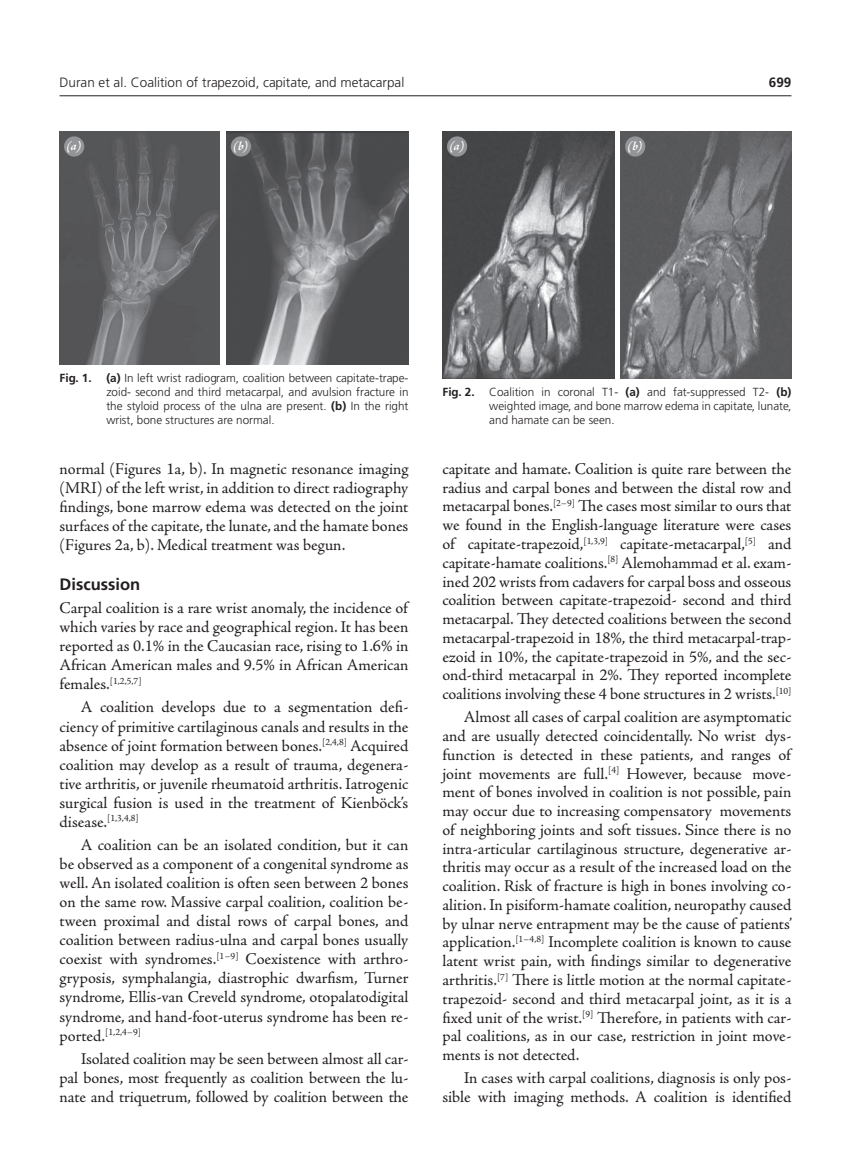
<style>
.page{position:relative;width:851px;height:1170px;background:#fff}
.page>*{position:absolute;margin:0;border:0;box-sizing:border-box;transform-origin:0 0}
.t1{font:16.5px/18.8px "Adobe Jenson Pro";letter-spacing:-.005em;color:#231f20;text-align:justify}
.t2{font:16.5px "Frutiger Bold Tr";color:#231f20}
.t3{font:13.5px "Frutiger Light Nr Tr";color:#231f20}
.t4{font:13.5px "Frutiger Bold Tr";color:#231f20}
.t5{font:italic 700 12.75px "Adobe Jenson Pro";color:#fff}
.t6{font:11.7px/14.1px "Frutiger Light Nr Tr";color:#231f20;text-align:justify}
.t7{font:11.7px "Frutiger Bold Tr";color:#231f20}
.t8{font:9.6px "Adobe Jenson Pro";color:#231f20}
.s1{font-family:"Frutiger Bold Tr"}
.s2{font-size:16.5px}
</style>
<div class="page">
<hr style="left:60px;top:95px;width:731px;height:1px;background:#231f20">
<img style="left:60px;top:132px;width:160px;height:232px">
<img style="left:226px;top:132px;width:182px;height:232px">
<div style="left:64px;top:136px;width:20px;height:21px;background:#939598;border-radius:50%"></div>
<div style="left:231px;top:136px;width:20px;height:21px;background:#939598;border-radius:50%"></div>
<img style="left:442px;top:132px;width:172px;height:247px">
<img style="left:620px;top:132px;width:171px;height:247px">
<div style="left:447px;top:136px;width:20px;height:21px;background:#939598;border-radius:50%"></div>
<div style="left:625px;top:136px;width:20px;height:21px;background:#939598;border-radius:50%"></div>
<p class="t3" style="left:60px;top:75px;width:346px">Duran et al. Coalition of trapezoid, capitate, and metacarpal</p>
<p class="t4" style="left:768px;top:74px;width:24px">699</p>
<p class="t5" style="left:66px;top:138px;width:18px">(a)</p>
<p class="t5" style="left:233px;top:138px;width:18px">(b)</p>
<p class="t5" style="left:449px;top:138px;width:18px">(a)</p>
<p class="t5" style="left:627px;top:138px;width:18px">(b)</p>
<p class="t7" style="left:60px;top:371px;width:34px">Fig. 1.</p>
<p class="t6" style="left:106px;top:371px;width:303px"><span class="s1">(a)</span> In left wrist radiogram, coalition between capitate-trape&shy;zoid- second and third metacarpal, and avulsion fracture in the styloid process of the ulna are present. <span class="s1">(b)</span> In the right wrist, bone structures are normal.</p>
<p class="t1" style="left:60px;top:459px;width:350px">normal (Figures 1a, b). In magnetic resonance imaging (MRI) of the left wrist, in addition to direct radiography findings, bone marrow edema was detected on the joint surfaces of the capitate, the lunate, and the hamate bones (Figures 2a, b). Medical treatment was begun.</p>
<p class="t2" style="left:60px;top:574px;width:82px">Discussion</p>
<p class="t1" style="left:60px;top:598px;width:350px">Carpal coalition is a rare wrist anomaly, the incidence of which varies by race and geographical region. It has been reported as 0.1% in the Caucasian race, rising to 1.6% in African American males and 9.5% in African American</p>
<p class="t8" style="left:60px;top:675px;width:83px"><span class="s2">females.</span>[1,2,5,7]</p>
<p class="t1" style="left:60px;top:698px;width:350px;text-indent:21px">A coalition develops due to a segmentation defi&shy;ciency of primitive cartilaginous canals and results in the absence of joint formation between bones.<sup>[2,4,8]</sup> Acquired coalition may develop as a result of trauma, degenera&shy;tive arthritis, or juvenile rheumatoid arthritis. Iatrogenic surgical fusion is used in the treatment of Kienböck’s</p>
<p class="t8" style="left:60px;top:812px;width:81px"><span class="s2">disease.</span>[1,3,4,8]</p>
<p class="t1" style="left:60px;top:835px;width:350px;text-indent:21px">A coalition can be an isolated condition, but it can be observed as a component of a congenital syndrome as well. An isolated coalition is often seen between 2 bones on the same row. Massive carpal coalition, coalition be&shy;tween proximal and distal rows of carpal bones, and coalition between radius-ulna and carpal bones usually coexist with syndromes.<sup>[1−9]</sup> Coexistence with arthro&shy;gryposis, symphalangia, diastrophic dwarfism, Turner syndrome, Ellis-van Creveld syndrome, otopalatodigital syndrome, and hand-foot-uterus syndrome has been re-</p>
<p class="t8" style="left:60px;top:1026px;width:83px"><span class="s2">ported.</span>[1,2,4−9]</p>
<p class="t1" style="left:60px;top:1049px;width:350px;text-indent:21px">Isolated coalition may be seen between almost all car&shy;pal bones, most frequently as coalition between the lu&shy;nate and triquetrum, followed by coalition between the</p>
<p class="t7" style="left:442px;top:385px;width:34px">Fig. 2.</p>
<p class="t6" style="left:489px;top:385px;width:303px">Coalition in coronal T1- <span class="s1">(a)</span> and fat-suppressed T2- <span class="s1">(b) </span>weighted image, and bone marrow edema in capitate, lunate, and hamate can be seen.</p>
<p class="t1" style="left:442px;top:459px;width:350px">capitate and hamate. Coalition is quite rare between the radius and carpal bones and between the distal row and metacarpal bones.<sup>[2−9]</sup> The cases most similar to ours that we found in the English-language literature were cases of capitate-trapezoid,<sup>[1,3,9]</sup> capitate-metacarpal,<sup>[5]</sup> and capitate-hamate coalitions.<sup>[8]</sup> Alemohammad et al. exam&shy;ined 202 wrists from cadavers for carpal boss and osseous coalition between capitate-trapezoid- second and third metacarpal. They detected coalitions between the second metacarpal-trapezoid in 18%, the third metacarpal-trap&shy;ezoid in 10%, the capitate-trapezoid in 5%, and the sec&shy;ond-third metacarpal in 2%. They reported incomplete coalitions involving these 4 bone structures in 2 wrists.<sup>[10]</sup></p>
<p class="t1" style="left:442px;top:708px;width:351px;text-indent:21px">Almost all cases of carpal coalition are asymptomatic and are usually detected coincidentally. No wrist dys&shy;function is detected in these patients, and ranges of joint movements are full.<sup>[4]</sup> However, because move&shy;ment of bones involved in coalition is not possible, pain may occur due to increasing compensatory movements of neighboring joints and soft tissues. Since there is no intra-articular cartilaginous structure, degenerative ar&shy;thritis may occur as a result of the increased load on the coalition. Risk of fracture is high in bones involving co&shy;alition. In pisiform-hamate coalition, neuropathy caused by ulnar nerve entrapment may be the cause of patients’ application.<sup>[1−4,8]</sup> Incomplete coalition is known to cause latent wrist pain, with findings similar to degenerative arthritis.<sup>[7]</sup> There is little motion at the normal capitate&shy;trapezoid- second and third metacarpal joint, as it is a fixed unit of the wrist.<sup>[9]</sup> Therefore, in patients with car&shy;pal coalitions, as in our case, restriction in joint move&shy;ments is not detected.</p>
<p class="t1" style="left:442px;top:1068px;width:350px;text-align:right">In cases with carpal coalitions, diagnosis is only pos&shy;sible with imaging methods. A coalition is identified</p>
</div>
